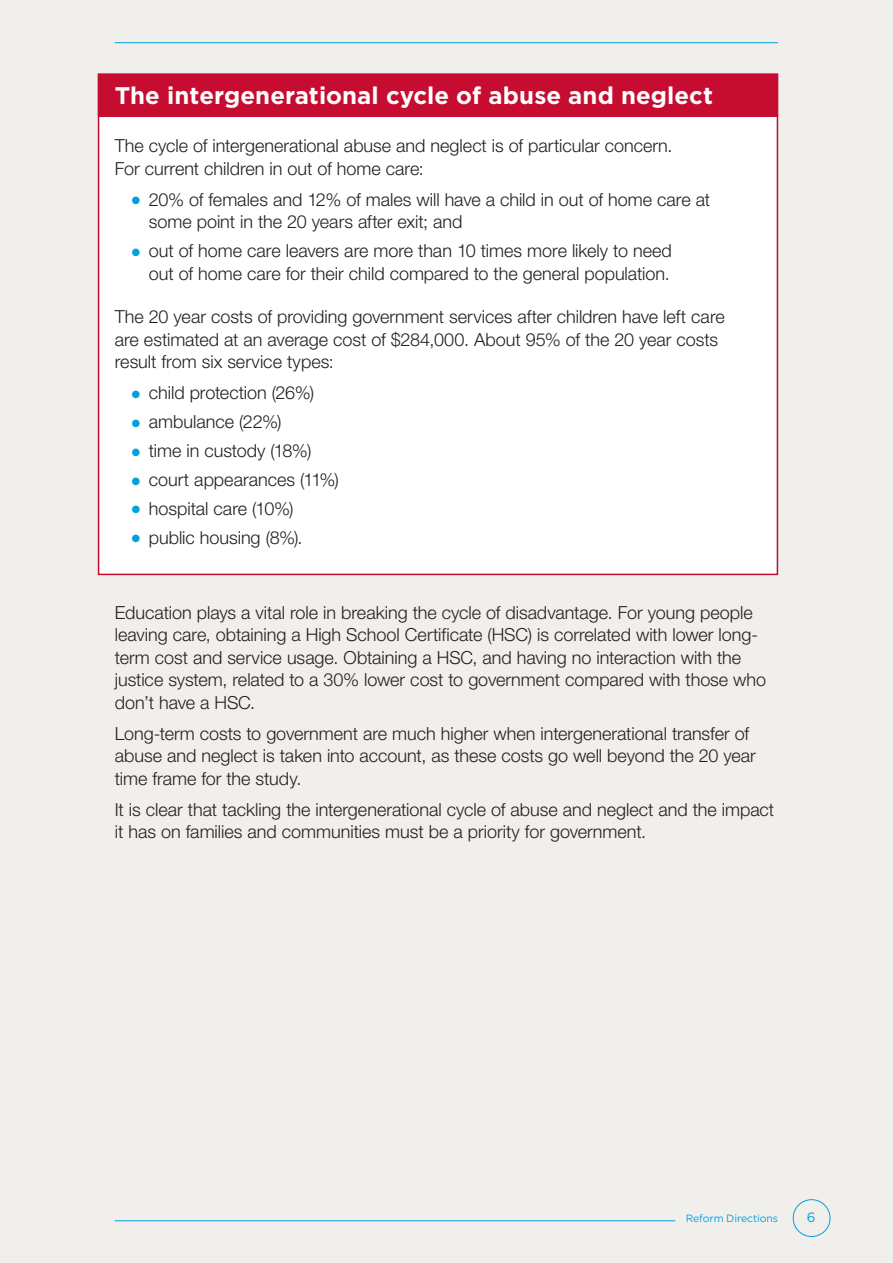
<style>
.page{position:relative;width:893px;height:1263px;background:#f1efeb}
.page>*{position:absolute;margin:0;border:0;box-sizing:border-box;transform-origin:0 0}
.Heading_2{font:700 24px "Gotham";color:#fff}
.Body_copy{font:300 18px/22.5px "Helvetica Neue LT Std";color:#231f20}
.t1{font:13.5px "Gotham";color:#00a1df}
.t2{font:10.5px "Gotham";letter-spacing:-.01em;color:#00a1df}
.s1{color:#00a1df}
</style>
<div class="page">
<div style="left:793px;top:1199px;width:37px;height:38px;border:1px solid #00a1df;border-radius:50%"></div>
<hr style="left:115px;top:1220px;width:560px;height:1px;background:#00a1df">
<hr style="left:115px;top:42px;width:663px;height:1px;background:#00a1df">
<div style="left:98px;top:74px;width:680px;height:501px;background:#fff;border:2px solid #c60c30"></div>
<div style="left:98px;top:73px;width:680px;height:44px;background:#c60c30"></div>
<p class="Heading_2" style="left:115px;top:80px;width:600px">The intergenerational cycle of abuse and neglect</p>
<p class="Body_copy" style="left:115px;top:134px;width:559px">The cycle of intergenerational abuse and neglect is of particular concern.<br>For current children in out of home care:</p>
<p class="Body_copy" style="left:149px;top:188px;width:563px;text-indent:-17px"><span class="s1">●</span> 20% of females and 12% of males will have a child in out of home care at some point in the 20 years after exit; and</p>
<p class="Body_copy" style="left:132px;top:239px;width:541px;text-align:right"><span class="s1">●</span> out of home care leavers are more than 10 times more likely to need out of home care for their child compared to the general population.</p>
<p class="Body_copy" style="left:115px;top:305px;width:611px">The 20 year costs of providing government services after children have left care are estimated at an average cost of $284,000. About 95% of the 20 year costs result from six service types:</p>
<p class="Body_copy" style="left:132px;top:381px;width:184px"><span class="s1">●</span> child protection (26%)</p>
<p class="Body_copy" style="left:132px;top:410px;width:151px"><span class="s1">●</span> ambulance (22%)</p>
<p class="Body_copy" style="left:132px;top:439px;width:181px"><span class="s1">●</span> time in custody (18%)</p>
<p class="Body_copy" style="left:132px;top:468px;width:209px"><span class="s1">●</span> court appearances (11%)</p>
<p class="Body_copy" style="left:132px;top:497px;width:163px"><span class="s1">●</span> hospital care (10%)</p>
<p class="Body_copy" style="left:132px;top:526px;width:172px"><span class="s1">●</span> public housing (8%).</p>
<p class="Body_copy" style="left:115px;top:601px;width:653px">Education plays a vital role in breaking the cycle of disadvantage. For young people leaving care, obtaining a High School Certificate (HSC) is correlated with lower long&shy;term cost and service usage. Obtaining a HSC, and having no interaction with the justice system, related to a 30% lower cost to government compared with those who don’t have a HSC.</p>
<p class="Body_copy" style="left:115px;top:722px;width:643px">Long-term costs to government are much higher when intergenerational transfer of abuse and neglect is taken into account, as these costs go well beyond the 20 year time frame for the study.</p>
<p class="Body_copy" style="left:115px;top:798px;width:661px">It is clear that tackling the intergenerational cycle of abuse and neglect and the impact it has on families and communities must be a priority for government.</p>
<p class="t2" style="left:686px;top:1212px;width:94px">Reform Directions</p>
<p class="t1" style="left:807px;top:1209px;width:10px">6</p>
</div>
